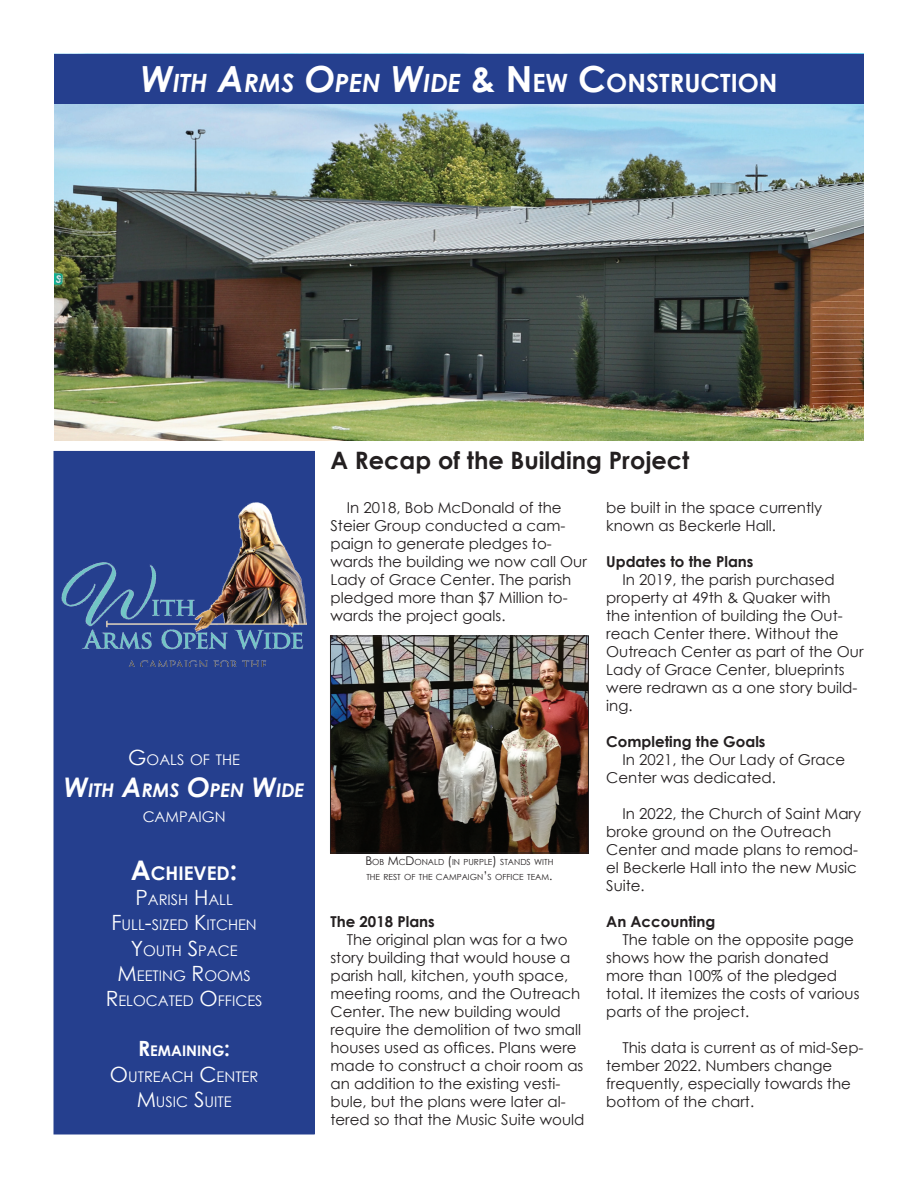
<style>
.page{position:relative;width:918px;height:1188px;background:#fff}
.page>*{position:absolute;margin:0;border:0;box-sizing:border-box;transform-origin:0 0}
.t1{font:700 25.2px "Century Gothic";color:#fff}
.t2{font:700 24px "Century Gothic";color:#231f20}
.t3{font:italic 700 18.9px "Century Gothic";color:#fff}
.t4{font:700 18.9px "Century Gothic";color:#fff}
.t5{font:15px/18px "Century Gothic";color:#231f20}
.t6{font:700 15px "Century Gothic";color:#231f20}
.t7{font:14.7px/25.2px "Century Gothic";color:#fff;text-align:center}
.t8{font:8.4px/14.4px "Century Gothic";color:#231f20}
.s1{font-style:italic;font-size:36px}
.s2{font-style:italic}
.s3{font-size:36px}
.s4{font-size:21px}
.s5{font-size:27px}
.s6{font-weight:700;font-size:21px}
.s7{font-weight:700}
.s8{font-size:12px}
</style>
<div class="page">
<img style="left:54px;top:104px;width:810px;height:337px">
<div style="left:54px;top:54px;width:810px;height:50px;background:#253f8e"></div>
<img style="left:332px;top:638px;width:255px;height:213px">
<div style="left:330px;top:636px;width:259px;height:217px;border:1px solid #231f20"></div>
<div style="left:54px;top:451px;width:260px;height:683px;background:#253f8e"></div>
<img style="left:62px;top:503px;width:245px;height:163px">
<h1 class="t1" style="left:140px;top:64px;width:639px"><span class="s1">W</span><span class="s2">ITH</span> <span class="s1">A</span><span class="s2">RMS</span> <span class="s1">O</span><span class="s2">PEN</span> <span class="s1">W</span><span class="s2">IDE</span> <span class="s3">&amp; N</span> EW <span class="s3">C</span>ONSTRUCTION</h1>
<p class="t7" style="left:128px;top:747px;width:113px"><span class="s4">G</span>OALS OF THE</p>
<p class="t3" style="left:64px;top:776px;width:242px"><span class="s5">W</span>ITH <span class="s5">A</span>RMS <span class="s5">O</span>PEN <span class="s5">W</span>IDE</p>
<p class="t7" style="left:143px;top:804px;width:84px">CAMPAIGN</p>
<p class="t4" style="left:131px;top:859px;width:108px"><span class="s5">A</span>CHIEVED<span class="s5">:</span></p>
<p class="t7" style="left:106px;top:887px;width:158px"><span class="s4">P</span>ARISH <span class="s4">H</span> ALL<br><span class="s4">F</span>ULL<span class="s4">-</span>SIZED <span class="s4">K</span>ITCHEN<br><span class="s4">Y</span>OUTH <span class="s4">S</span>PACE<br><span class="s4">M</span>EETING <span class="s4">R</span>OOMS<br><span class="s4">R</span> ELOCATED <span class="s4">O</span> FFICES</p>
<p class="t7" style="left:110px;top:1038px;width:150px"><span class="s6">R</span><span class="s7">EMAINING</span><span class="s6">:<br></span><span class="s4">O</span> UTREACH <span class="s4">C</span> ENTER<br><span class="s4">M</span>USIC <span class="s4">S</span>UITE</p>
<h2 class="t2" style="left:330px;top:443px;width:361px">A Recap of the Building Project</h2>
<p class="t5" style="left:330px;top:499px;width:258px;text-indent:16px">In 2018, Bob McDonald of the<br>Steier Group conducted a cam&shy;paign to generate pledges to&shy;wards the building we now call Our<br>Lady of Grace Center. The parish pledged more than $7 Million to&shy;wards the project goals.</p>
<p class="t8" style="left:365px;top:855px;width:190px"><span class="s8">B</span>OB <span class="s8">M</span>C<span class="s8">D</span>ONALD <span class="s8">(</span>IN PURPLE<span class="s8">)</span> STANDS WITH<br>THE REST OF THE CAMPAIGN<span class="s8">’</span>S OFFICE TEAM<span class="s8">.</span></p>
<p class="t6" style="left:330px;top:911px;width:106px">The 2018 Plans</p>
<p class="t5" style="left:330px;top:931px;width:256px;text-indent:16px">The original plan was for a two story building that would house a parish hall, kitchen, youth space, meeting rooms, and the Outreach Center. The new building would require the demolition of two small houses used as offices. Plans were made to construct a choir room as an addition to the existing vesti&shy;bule, but the plans were later al&shy;tered so that the Music Suite would</p>
<p class="t5" style="left:606px;top:499px;width:217px">be built in the space currently known as Beckerle Hall.</p>
<p class="t6" style="left:606px;top:551px;width:149px">Updates to the Plans</p>
<p class="t5" style="left:606px;top:571px;width:259px;text-indent:16px">In 2019, the parish purchased property at 49th &amp; Quaker with<br>the intention of building the Out&shy;reach Center there. Without the<br>Outreach Center as part of the Our<br>Lady of Grace Center, blueprints were redrawn as a one story build&shy;ing.</p>
<p class="t6" style="left:606px;top:731px;width:161px">Completing the Goals</p>
<p class="t5" style="left:606px;top:751px;width:241px;text-indent:16px">In 2021, the Our Lady of Grace<br>Center was dedicated.</p>
<p class="t5" style="left:606px;top:805px;width:256px;text-indent:16px">In 2022, the Church of Saint Mary broke ground on the Outreach<br>Center and made plans to remod&shy;el Beckerle Hall into the new Music<br>Suite.</p>
<p class="t6" style="left:606px;top:911px;width:111px">An Accounting</p>
<p class="t5" style="left:606px;top:931px;width:255px;text-indent:16px">The table on the opposite page shows how the parish donated more than 100% of the pledged total. It itemizes the costs of various parts of the project.</p>
<p class="t5" style="left:606px;top:1039px;width:259px;text-indent:16px">This data is current as of mid-Sep&shy;tember 2022. Numbers change frequently, especially towards the bottom of the chart.</p>
</div>
